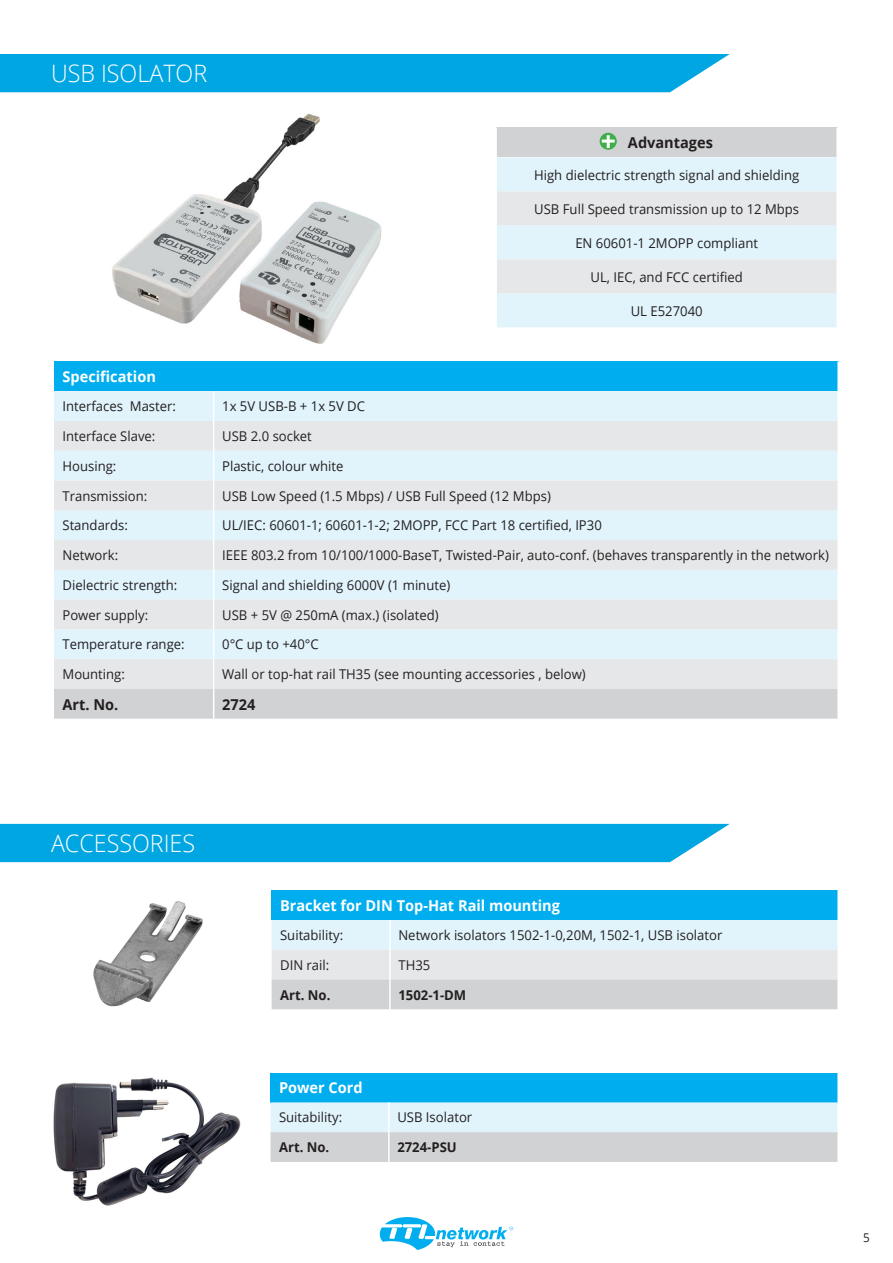
<style>
.page{position:relative;width:893px;height:1263px;background:#fff}
.page>*{position:absolute;margin:0;border:0;box-sizing:border-box;transform-origin:0 0}
.t1{font:300 24px "Open Sans";color:#fff}
.t2{font:700 15px "Open Sans";color:#fff}
.t3{font:700 15px "Open Sans";color:#231f20}
.t4{font:13.5px "Open Sans";color:#231f20}
.t5{font:700 13.5px "Open Sans";color:#231f20}
.t6{font:12px "Open Sans";color:#231f20}
</style>
<div class="page">
<svg style="left:380px;top:1217px;width:133px;height:33px"></svg>
<img style="left:112px;top:113px;width:270px;height:231px">
<div style="left:0;top:824px;width:730px;height:38px;background:#00a6e1"></div>
<div style="left:272px;top:890px;width:566px;height:30px;background:#00aeef"></div>
<svg style="left:272px;top:920px;width:565px;height:89px;background:#dde4e8"></svg>
<hr style="left:389px;top:950px;width:2px;height:29px;background:#fff">
<hr style="left:389px;top:979px;width:2px;height:30px;background:#fff">
<hr style="left:389px;top:920px;width:2px;height:30px;background:#fff">
<hr style="left:837px;top:890px;width:2px;height:30px;background:#fff">
<div style="left:271px;top:1073px;width:567px;height:29px;background:#00aeef"></div>
<svg style="left:271px;top:1102px;width:566px;height:60px;background:#d7e2e8"></svg>
<hr style="left:388px;top:1132px;width:2px;height:30px;background:#fff">
<hr style="left:388px;top:1102px;width:2px;height:30px;background:#fff">
<hr style="left:837px;top:1073px;width:2px;height:29px;background:#fff">
<img style="left:93px;top:901px;width:110px;height:106px">
<img style="left:53px;top:1077px;width:188px;height:129px">
<div style="left:0;top:54px;width:730px;height:38px;background:#00a6e1"></div>
<div style="left:496px;top:128px;width:341px;height:29px;background:#d1d2d4"></div>
<div style="left:497px;top:157px;width:339px;height:170px;background:#e1f4fc"></div>
<svg style="left:497px;top:191px;width:339px;height:102px;background:#e4ebef"></svg>
<hr style="left:495px;top:128px;width:2px;height:29px;background:#fff">
<hr style="left:836px;top:128px;width:2px;height:29px;background:#fff">
<svg style="left:600px;top:133px;width:17px;height:17px"></svg>
<svg style="left:602px;top:135px;width:13px;height:13px"></svg>
<div style="left:54px;top:361px;width:784px;height:30px;background:#00aeef"></div>
<div style="left:54px;top:391px;width:783px;height:30px;background:#e1f4fc"></div>
<svg style="left:54px;top:421px;width:783px;height:268px;background:#e3ecf1"></svg>
<div style="left:54px;top:689px;width:783px;height:30px;background:#d1d2d4"></div>
<hr style="left:213px;top:421px;width:1px;height:30px;background:#fff">
<svg style="left:213px;top:451px;width:1px;height:29px"></svg>
<hr style="left:213px;top:480px;width:1px;height:30px;background:#fff">
<hr style="left:213px;top:510px;width:1px;height:30px;background:#fff">
<hr style="left:213px;top:540px;width:1px;height:30px;background:#fff">
<hr style="left:213px;top:570px;width:1px;height:30px;background:#fff">
<svg style="left:213px;top:600px;width:1px;height:29px"></svg>
<hr style="left:213px;top:629px;width:1px;height:30px;background:#fff">
<hr style="left:213px;top:659px;width:1px;height:30px;background:#fff">
<hr style="left:213px;top:689px;width:1px;height:30px;background:#fff">
<hr style="left:213px;top:391px;width:1px;height:30px;background:#fff">
<hr style="left:837px;top:361px;width:2px;height:30px;background:#fff">
<p class="t1" style="left:51px;top:57px;width:158px">USB ISOLATOR</p>
<p class="t3" style="left:628px;top:132px;width:87px">Advantages</p>
<p class="t4" style="left:534px;top:165px;width:267px">High dielectric strength signal and shielding</p>
<p class="t4" style="left:534px;top:199px;width:266px">USB Full Speed transmission up to 12 Mbps</p>
<p class="t4" style="left:575px;top:233px;width:184px">EN 60601-1 2MOPP compliant</p>
<p class="t4" style="left:591px;top:267px;width:154px">UL, IEC, and FCC certified</p>
<p class="t4" style="left:631px;top:301px;width:73px">UL E527040</p>
<p class="t2" style="left:63px;top:366px;width:95px">Specification</p>
<p class="t4" style="left:63px;top:397px;width:115px">Interfaces Master:</p>
<p class="t4" style="left:222px;top:397px;width:144px">1x 5V USB-B + 1x 5V DC</p>
<p class="t4" style="left:63px;top:427px;width:94px">Interface Slave:</p>
<p class="t4" style="left:222px;top:427px;width:91px">USB 2.0 socket</p>
<p class="t4" style="left:63px;top:457px;width:55px">Housing:</p>
<p class="t4" style="left:222px;top:457px;width:123px">Plastic, colour white</p>
<p class="t4" style="left:63px;top:486px;width:86px">Transmission:</p>
<p class="t4" style="left:222px;top:486px;width:330px">USB Low Speed (1.5 Mbps) / USB Full Speed (12 Mbps)</p>
<p class="t4" style="left:63px;top:516px;width:67px">Standards:</p>
<p class="t4" style="left:222px;top:516px;width:381px">UL/IEC: 60601-1; 60601-1-2; 2MOPP, FCC Part 18 certified, IP30</p>
<p class="t4" style="left:63px;top:546px;width:57px">Network:</p>
<p class="t4" style="left:222px;top:546px;width:608px">IEEE 803.2 from 10/100/1000-BaseT, Twisted-Pair, auto-conf. (behaves transparently in the network)</p>
<p class="t4" style="left:63px;top:576px;width:116px">Dielectric strength:</p>
<p class="t4" style="left:222px;top:576px;width:230px">Signal and shielding 6000V (1 minute)</p>
<p class="t4" style="left:63px;top:605px;width:87px">Power supply:</p>
<p class="t4" style="left:222px;top:605px;width:218px">USB + 5V @ 250mA (max.) (isolated)</p>
<p class="t4" style="left:63px;top:635px;width:124px">Temperature range:</p>
<p class="t4" style="left:222px;top:635px;width:98px">0°C up to +40°C</p>
<p class="t4" style="left:63px;top:665px;width:64px">Mounting:</p>
<p class="t4" style="left:222px;top:665px;width:365px">Wall or top-hat rail TH35 (see mounting accessories , below)</p>
<p class="t3" style="left:63px;top:693px;width:57px">Art. No.</p>
<p class="t3" style="left:222px;top:693px;width:35px">2724</p>
<p class="t1" style="left:51px;top:827px;width:146px">ACCESSORIES</p>
<p class="t2" style="left:280px;top:895px;width:281px">Bracket for DIN Top-Hat Rail mounting</p>
<p class="t4" style="left:280px;top:926px;width:65px">Suitability:</p>
<p class="t4" style="left:398px;top:926px;width:325px">Network isolators 1502-1-0,20M, 1502-1, USB isolator</p>
<p class="t4" style="left:280px;top:956px;width:51px">DIN rail:</p>
<p class="t4" style="left:398px;top:956px;width:33px">TH35</p>
<p class="t5" style="left:280px;top:985px;width:52px">Art. No.</p>
<p class="t5" style="left:398px;top:985px;width:69px">1502-1-DM</p>
<p class="t2" style="left:279px;top:1077px;width:85px">Power Cord</p>
<p class="t4" style="left:279px;top:1108px;width:65px">Suitability:</p>
<p class="t4" style="left:397px;top:1108px;width:76px">USB Isolator</p>
<p class="t5" style="left:279px;top:1138px;width:52px">Art. No.</p>
<p class="t5" style="left:397px;top:1138px;width:61px">2724-PSU</p>
<p class="t6" style="left:863px;top:1229px;width:8px">5</p>
</div>
